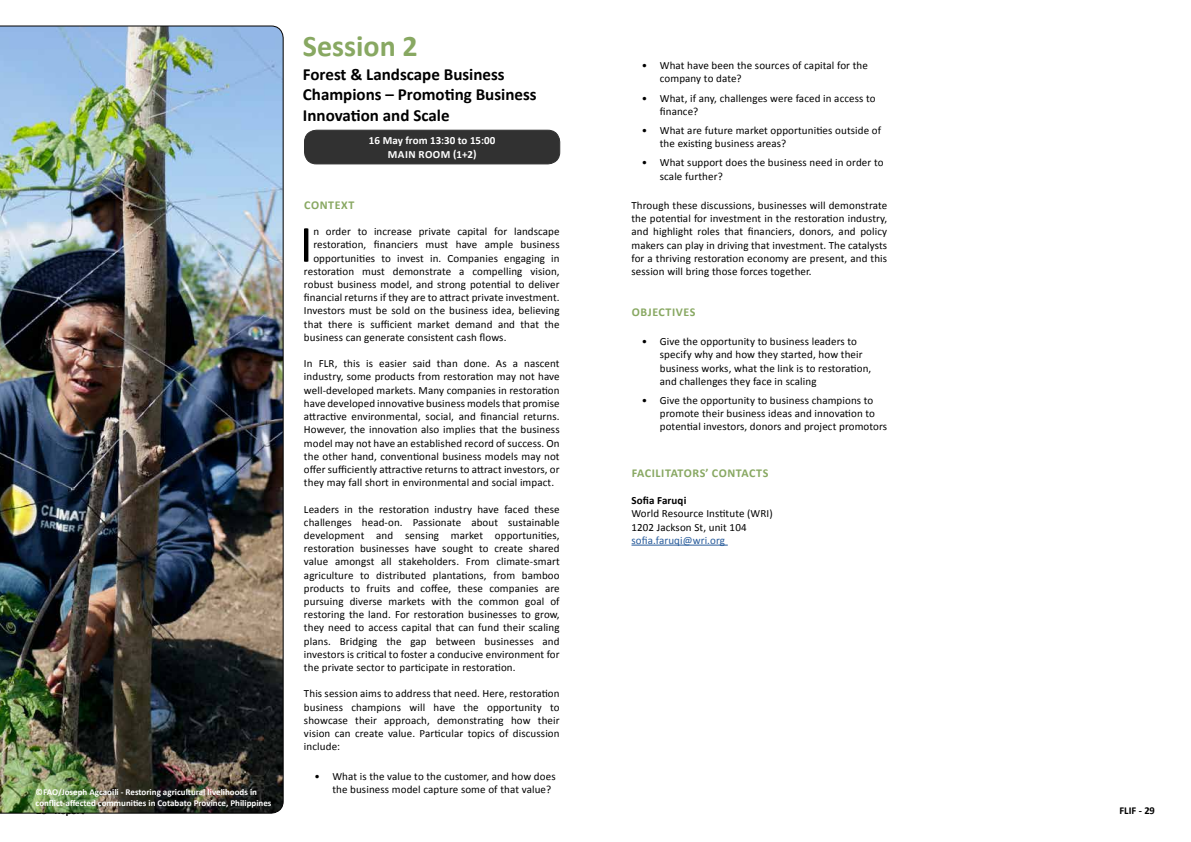
<style>
.page{position:relative;width:1191px;height:842px;background:#fff}
.page>*{position:absolute;margin:0;border:0;box-sizing:border-box;transform-origin:0 0}
.t1{font:52.6px "Calibri";color:#000}
.t2{font:700 30px "Calibri";color:#88a862}
.t3{font:700 17px/20.4px "Calibri";color:#000}
.t4{font:700 12px "Calibri";letter-spacing:.05em;color:#88a862}
.t5{font:11px/13.2px "Calibri";letter-spacing:.01em;color:#000}
.t6{font:700 11px/13.2px "Calibri";color:#fff;text-align:center}
.t7{font:11px "Calibri";letter-spacing:.01em;color:#275b9b}
.t8{font:700 11px "Calibri";letter-spacing:.01em;color:#000}
.t9{font:700 10.5px "Calibri";color:#000}
.t10{font:700 9px/10.8px "Calibri";color:#fff}
</style>
<div class="page">
<img style="left:0;top:26px;width:284px;height:788px">
<hr style="left:631px;top:545px;width:97px;height:1px;background:#275b9b">
<div style="left:304px;top:130px;width:256px;height:34px;background:#313131;border-radius:12px"></div>
<div style="left:304px;top:130px;width:256px;height:34px;border:1px solid #000;border-radius:12px"></div>
<h2 class="t2" style="left:303px;top:27px;width:116px">Session 2</h2>
<p class="t5" style="left:660px;top:59px;width:210px;text-indent:-18px">• What have been the sources of capital for the company to date?</p>
<p class="t5" style="left:660px;top:91px;width:217px;text-indent:-18px">• What, if any, challenges were faced in access to finance?</p>
<p class="t5" style="left:660px;top:124px;width:223px;text-indent:-18px">• What are future market opportunities outside of the existing business areas?</p>
<p class="t5" style="left:660px;top:156px;width:225px;text-indent:-18px">• What support does the business need in order to scale further?</p>
<p class="t5" style="left:631px;top:199px;width:257px;text-align:justify">Through these discussions, businesses will demonstrate the potential for investment in the restoration industry, and highlight roles that financiers, donors, and policy makers can play in driving that investment. The catalysts for a thriving restoration economy are present, and this session will bring those forces together.</p>
<p class="t4" style="left:632px;top:304px;width:65px">OBJECTIVES</p>
<p class="t5" style="left:660px;top:335px;width:213px;text-indent:-18px">• Give the opportunity to business leaders to specify why and how they started, how their business works, what the link is to restoration, and challenges they face in scaling</p>
<p class="t5" style="left:660px;top:394px;width:229px;text-indent:-18px">• Give the opportunity to business champions to promote their business ideas and innovation to potential investors, donors and project promotors</p>
<p class="t4" style="left:632px;top:465px;width:138px">FACILITATORS’ CONTACTS</p>
<p class="t8" style="left:631px;top:494px;width:56px">Sofia Faruqi</p>
<p class="t5" style="left:631px;top:507px;width:143px">World Resource Institute (WRI)<br>1202 Jackson St, unit 104</p>
<p class="t7" style="left:631px;top:533px;width:95px">sofia.faruqi@wri.org</p>
<h3 class="t3" style="left:303px;top:64px;width:235px">Forest &amp; Landscape Business<br>Champions – Promoting Business<br>Innovation and Scale</h3>
<p class="t6" style="left:369px;top:134px;width:128px">16 May from 13:30 to 15:00<br>MAIN ROOM (1+2)</p>
<p class="t4" style="left:304px;top:197px;width:52px">CONTEXT</p>
<h1 class="t1" style="left:299px;top:211px;width:15px">I</h1>
<p class="t5" style="left:313px;top:225px;width:248px">n order to increase private capital for landscape</p>
<p class="t5" style="left:313px;top:238px;width:248px">restoration, financiers must have ample business</p>
<p class="t5" style="left:313px;top:251px;width:248px">opportunities to invest in. Companies engaging in</p>
<p class="t5" style="left:304px;top:265px;width:257px">restoration must demonstrate a compelling vision,</p>
<p class="t5" style="left:304px;top:278px;width:257px">robust business model, and strong potential to deliver</p>
<p class="t5" style="left:304px;top:291px;width:257px">financial returns if they are to attract private investment.</p>
<p class="t5" style="left:304px;top:304px;width:257px">Investors must be sold on the business idea, believing</p>
<p class="t5" style="left:304px;top:317px;width:257px">that there is sufficient market demand and that the</p>
<p class="t5" style="left:304px;top:331px;width:204px">business can generate consistent cash flows.</p>
<p class="t5" style="left:304px;top:357px;width:257px;text-align:justify">In FLR, this is easier said than done. As a nascent industry, some products from restoration may not have well-developed markets. Many companies in restoration have developed innovative business models that promise attractive environmental, social, and financial returns.<br>However, the innovation also implies that the business model may not have an established record of success. On the other hand, conventional business models may not offer sufficiently attractive returns to attract investors, or they may fall short in environmental and social impact.</p>
<p class="t5" style="left:304px;top:502px;width:257px;text-align:justify">Leaders in the restoration industry have faced these challenges head-on. Passionate about sustainable development and sensing market opportunities, restoration businesses have sought to create shared value amongst all stakeholders. From climate-smart agriculture to distributed plantations, from bamboo products to fruits and coffee, these companies are pursuing diverse markets with the common goal of restoring the land. For restoration businesses to grow, they need to access capital that can fund their scaling plans. Bridging the gap between businesses and investors is critical to foster a conducive environment for the private sector to participate in restoration.</p>
<p class="t5" style="left:304px;top:687px;width:257px;text-align:justify">This session aims to address that need. Here, restoration business champions will have the opportunity to showcase their approach, demonstrating how their vision can create value. Particular topics of discussion include:</p>
<p class="t5" style="left:332px;top:769px;width:225px;text-indent:-18px">• What is the value to the customer, and how does the business model capture some of that value?</p>
<p class="t10" style="left:36px;top:786px;width:237px">©FAO/Joseph Agcaoili - Restoring agricultural livelihoods in conflict-affected communities in Cotabato Province, Philippines</p>
<p class="t9" style="left:36px;top:804px;width:50px">28 - Report</p>
<p class="t9" style="left:1119px;top:804px;width:37px">FLIF - 29</p>
</div>
